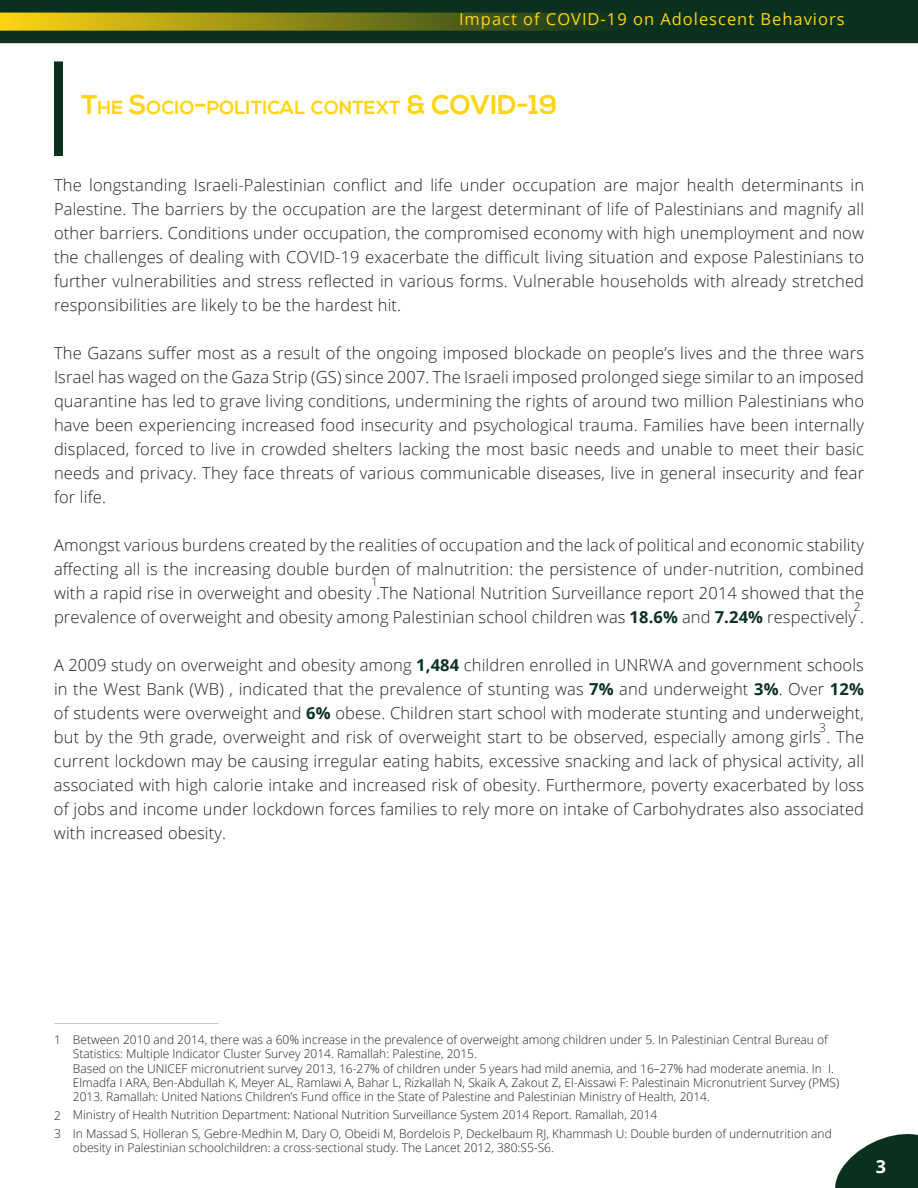
<style>
.page{position:relative;width:918px;height:1188px;background:#fff}
.page>*{position:absolute;margin:0;border:0;box-sizing:border-box;transform-origin:0 0}
.t1{font:700 18.9px "Nexa";color:#ffd512}
.t2{font:700 18px "Open Sans";color:#fff}
.t3{font:300 16.5px/24px "Open Sans";letter-spacing:.01em;color:#231f20;text-align:justify}
.t4{font:16.5px "Open Sans";letter-spacing:.06em;color:#ffd512}
.t5{font:300 12px/14.4px "Open Sans";color:#231f20}
.s1{font-size:27px}
.s2{font-weight:700;color:#0a311e}
</style>
<div class="page">
<svg style="left:835px;top:1134px;width:83px;height:54px"></svg>
<div style="left:0;top:0;width:918px;height:43px;background:#0a311e"></div>
<div style="left:0;top:13px;width:627px;height:18px;background:linear-gradient(to right,#ffd512,#0b321d);border:2px solid #ffd512"></div>
<div style="left:54px;top:61px;width:9px;height:95px;background:#0a311e"></div>
<p class="t4" style="left:459px;top:8px;width:387px">Impact of COVID-19 on Adolescent Behaviors</p>
<p class="t1" style="left:81px;top:96px;width:478px"><span class="s1">T</span>HE <span class="s1">S</span>OCIO<span class="s1">-</span>POLITICAL CONTEXT <span class="s1">&amp; COVID-19</span></p>
<p class="t3" style="left:54px;top:172px;width:812px">The longstanding Israeli-Palestinian conflict and life under occupation are major health determinants in Palestine. The barriers by the occupation are the largest determinant of life of Palestinians and magnify all other barriers. Conditions under occupation, the compromised economy with high unemployment and now the challenges of dealing with COVID-19 exacerbate the difficult living situation and expose Palestinians to further vulnerabilities and stress reflected in various forms. Vulnerable households with already stretched responsibilities are likely to be the hardest hit.</p>
<p class="t3" style="left:54px;top:340px;width:812px">The Gazans suffer most as a result of the ongoing imposed blockade on people’s lives and the three wars Israel has waged on the Gaza Strip (GS) since 2007. The Israeli imposed prolonged siege similar to an imposed quarantine has led to grave living conditions, undermining the rights of around two million Palestinians who have been experiencing increased food insecurity and psychological trauma. Families have been internally displaced, forced to live in crowded shelters lacking the most basic needs and unable to meet their basic needs and privacy. They face threats of various communicable diseases, live in general insecurity and fear for life.</p>
<p class="t3" style="left:54px;top:532px;width:812px">Amongst various burdens created by the realities of occupation and the lack of political and economic stability affecting all is the increasing double burden of malnutrition: the persistence of under-nutrition, combined with a rapid rise in overweight and obesity .The National Nutrition Surveillance report 2014 showed that the prevalence of overweight and obesity among Palestinian school children was <span class="s2">18.6%</span> and <span class="s2">7.24%</span> respectively .</p>
<p class="t3" style="left:54px;top:652px;width:812px">A 2009 study on overweight and obesity among <span class="s2">1,484</span> children enrolled in UNRWA and government schools in the West Bank (WB) , indicated that the prevalence of stunting was <span class="s2">7%</span> and underweight <span class="s2">3%</span>. Over <span class="s2">12% </span>of students were overweight and <span class="s2">6%</span> obese. Children start school with moderate stunting and underweight, but by the 9th grade, overweight and risk of overweight start to be observed, especially among girls . The current lockdown may be causing irregular eating habits, excessive snacking and lack of physical activity, all associated with high calorie intake and increased risk of obesity. Furthermore, poverty exacerbated by loss of jobs and income under lockdown forces families to rely more on intake of Carbohydrates also associated with increased obesity.</p>
<p class="t5" style="left:371px;top:574px;width:8px">1</p>
<p class="t5" style="left:854px;top:600px;width:8px">2</p>
<p class="t5" style="left:819px;top:720px;width:8px">3</p>
<p class="t5" style="left:54px;top:1032px;width:8px">1</p>
<p class="t5" style="left:54px;top:1108px;width:8px">2</p>
<p class="t5" style="left:54px;top:1126px;width:8px">3</p>
<p class="t5" style="left:73px;top:1032px;width:756px">Between 2010 and 2014, there was a 60% increase in the prevalence of overweight among children under 5. In Palestinian Central Bureau of<br>Statistics: Multiple Indicator Cluster Survey 2014. Ramallah: Palestine, 2015.</p>
<p class="t5" style="left:73px;top:1061px;width:768px">Based on the UNICEF micronutrient survey 2013, 16-27% of children under 5 years had mild anemia, and 16–27% had moderate anemia. In I.<br>Elmadfa I ARA, Ben-Abdullah K, Meyer AL, Ramlawi A, Bahar L, Rizkallah N, Skaik A, Zakout Z, El-Aissawi F: Palestinain Micronutrient Survey (PMS)<br>2013. Ramallah: United Nations Children’s Fund office in the State of Palestine and Palestinian Ministry of Health, 2014.</p>
<p class="t5" style="left:73px;top:1126px;width:760px">In Massad S, Holleran S, Gebre-Medhin M, Dary O, Obeidi M, Bordelois P, Deckelbaum RJ, Khammash U: Double burden of undernutrition and obesity in Palestinian schoolchildren: a cross-sectional study. The Lancet 2012, 380:S5-S6.</p>
<p class="t5" style="left:73px;top:1107px;width:586px">Ministry of Health Nutrition Department: National Nutrition Surveillance System 2014 Report. Ramallah, 2014</p>
<p class="t2" style="left:876px;top:1153px;width:12px">3</p>
</div>
